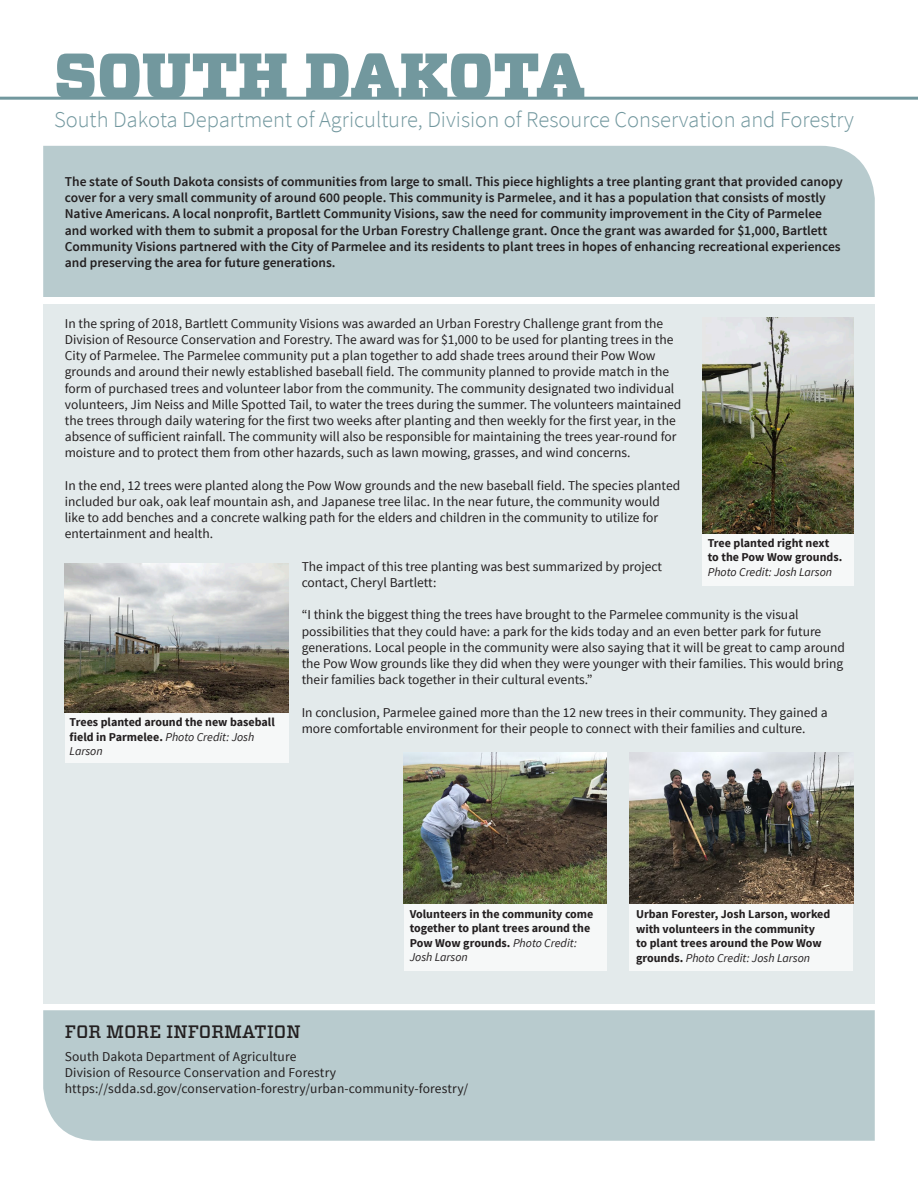
<style>
.page{position:relative;width:918px;height:1188px;background:#fff}
.page>*{position:absolute;margin:0;border:0;box-sizing:border-box;transform-origin:0 0}
.t1{font:900 63px "Vitesse";color:#72989e}
.t2{font:300 22.5px "Source Sans Pro";color:#71979e}
.t3{font:500 18px "Vitesse";color:#231f20}
.Body2{font:13.5px/16.2px "Source Sans Pro";color:#231f20}
.t4{font:600 13.5px/16.2px "Source Sans Pro";color:#231f20}
.t5{font:700 12px/14.4px "Source Sans Pro";color:#231f20}
.s1{font-weight:400;font-style:italic}
</style>
<div class="page">
<div style="left:43px;top:304px;width:832px;height:700px;background:#e3eaeb"></div>
<div style="left:43px;top:1010px;width:832px;height:131px;background:#b8cbce"></div>
<div style="left:43px;top:146px;width:832px;height:151px;background:#b8cbce"></div>
<hr style="left:0;top:97px;width:918px;height:3px;background:#72989e">
<img style="left:630px;top:753px;width:223px;height:151px">
<div style="left:630px;top:904px;width:223px;height:67px;background:#f6f8f8"></div>
<img style="left:404px;top:753px;width:202px;height:151px">
<div style="left:404px;top:904px;width:202px;height:67px;background:#f6f8f8"></div>
<img style="left:65px;top:563px;width:223px;height:150px">
<div style="left:65px;top:713px;width:223px;height:50px;background:#f6f8f8"></div>
<img style="left:702px;top:318px;width:151px;height:216px">
<div style="left:702px;top:534px;width:151px;height:52px;background:#f6f8f8"></div>
<p class="t1" style="left:54px;top:33px;width:533px">SOUTH DAKOTA</p>
<p class="t2" style="left:54px;top:106px;width:802px">South Dakota Department of Agriculture, Division of Resource Conservation and Forestry</p>
<p class="t4" style="left:65px;top:174px;width:780px">The state of South Dakota consists of communities from large to small. This piece highlights a tree planting grant that provided canopy cover for a very small community of around 600 people. This community is Parmelee, and it has a population that consists of mostly Native Americans. A local nonprofit, Bartlett Community Visions, saw the need for community improvement in the City of Parmelee and worked with them to submit a proposal for the Urban Forestry Challenge grant. Once the grant was awarded for $1,000, Bartlett Community Visions partnered with the City of Parmelee and its residents to plant trees in hopes of enhancing recreational experiences and preserving the area for future generations.</p>
<p class="Body2" style="left:65px;top:316px;width:618px">In the spring of 2018, Bartlett Community Visions was awarded an Urban Forestry Challenge grant from the Division of Resource Conservation and Forestry. The award was for $1,000 to be used for planting trees in the City of Parmelee. The Parmelee community put a plan together to add shade trees around their Pow Wow grounds and around their newly established baseball field. The community planned to provide match in the form of purchased trees and volunteer labor from the community. The community designated two individual volunteers, Jim Neiss and Mille Spotted Tail, to water the trees during the summer. The volunteers maintained the trees through daily watering for the first two weeks after planting and then weekly for the first year, in the absence of sufficient rainfall. The community will also be responsible for maintaining the trees year-round for moisture and to protect them from other hazards, such as lawn mowing, grasses, and wind concerns.</p>
<p class="Body2" style="left:65px;top:478px;width:617px">In the end, 12 trees were planted along the Pow Wow grounds and the new baseball field. The species planted included bur oak, oak leaf mountain ash, and Japanese tree lilac. In the near future, the community would like to add benches and a concrete walking path for the elders and children in the community to utilize for entertainment and health.</p>
<p class="Body2" style="left:302px;top:559px;width:362px">The impact of this tree planting was best summarized by project contact, Cheryl Bartlett:</p>
<p class="Body2" style="left:302px;top:607px;width:545px">“I think the biggest thing the trees have brought to the Parmelee community is the visual possibilities that they could have: a park for the kids today and an even better park for future generations. Local people in the community were also saying that it will be great to camp around the Pow Wow grounds like they did when they were younger with their families. This would bring their families back together in their cultural events.”</p>
<p class="Body2" style="left:302px;top:704px;width:527px">In conclusion, Parmelee gained more than the 12 new trees in their community. They gained a more comfortable environment for their people to connect with their families and culture.</p>
<p class="t5" style="left:708px;top:536px;width:136px">Tree planted right next to the Pow Wow grounds.<br><span class="s1">Photo Credit: Josh Larson</span></p>
<p class="t5" style="left:70px;top:715px;width:207px">Trees planted around the new baseball field in Parmelee. <span class="s1">Photo Credit: Josh<br>Larson</span></p>
<h3 class="t3" style="left:65px;top:1019px;width:237px">FOR MORE INFORMATION</h3>
<p class="t5" style="left:410px;top:907px;width:185px">Volunteers in the community come together to plant trees around the<br>Pow Wow grounds. <span class="s1">Photo Credit:<br>Josh Larson</span></p>
<p class="Body2" style="left:65px;top:1049px;width:405px">South Dakota Department of Agriculture<br>Division of Resource Conservation and Forestry https://sdda.sd.gov/conservation-forestry/urban-community-forestry/</p>
<p class="t5" style="left:636px;top:908px;width:196px">Urban Forester, Josh Larson, worked with volunteers in the community<br>to plant trees around the Pow Wow grounds. <span class="s1">Photo Credit: Josh Larson</span></p>
</div>
